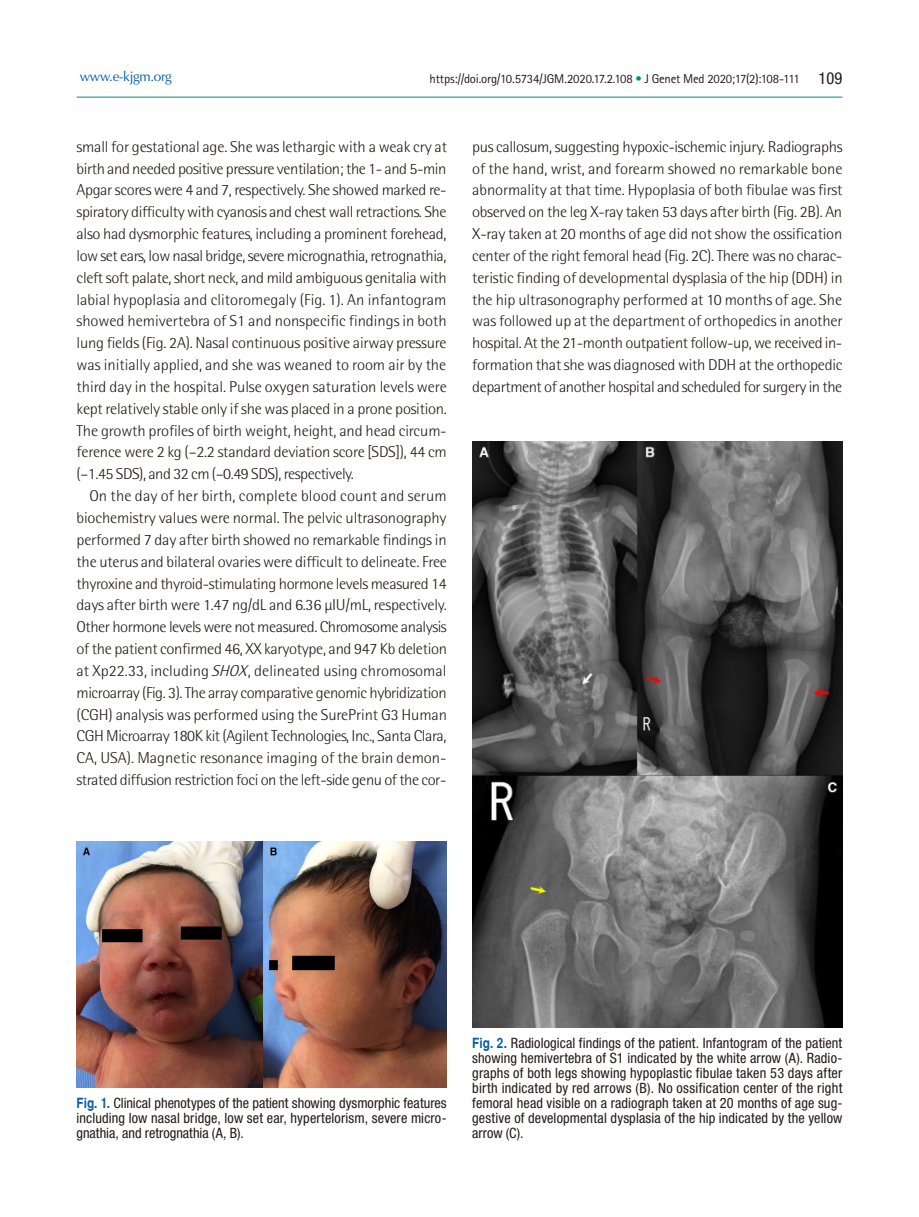
<style>
.page{position:relative;width:919px;height:1217px;background:#fff}
.page>*{position:absolute;margin:0;border:0;box-sizing:border-box;transform-origin:0 0}
.t1{font:300 15.75px/21.9px "Rotis Semi Sans Std";letter-spacing:-.03em;color:#231916;text-align:justify;scale:1.05 1}
.t2{font:condensed 14.25px/15px "Helvetica Neue";letter-spacing:.005em;color:#231916;text-align:justify}
.t3{font:13.5px "Optima LT Std";letter-spacing:-.025em;color:#005bac}
.t4{font:12.75px "Rotis Sans Serif Std";letter-spacing:-.015em;color:#231916}
.s1{color:#008b8c}
.s2{font-family:"Helvetica Neue";font-stretch:condensed;font-size:16.5px}
.s3{font-style:italic}
.s4{font-family:"Helvetica";font-weight:700;color:#005bac}
</style>
<div class="page">
<hr style="left:77px;top:97px;width:765px;height:1px;background:#008b8c">
<img style="left:77px;top:841px;width:369px;height:246px">
<img style="left:472px;top:441px;width:370px;height:586px">
<p class="t3" style="left:80px;top:69px;width:94px">www.e-kjgm.org</p>
<p class="t4" style="left:429px;top:71px;width:414px">https://doi.org/10.5734/JGM.2020.17.2.108 <span class="s1">•</span> J Genet Med 2020;17(2):108-111 <span class="s2">109</span></p>
<p class="t1" style="left:77px;top:135px;width:354px">small for gestational age. She was lethargic with a weak cry at birth and needed positive pressure ventilation; the 1- and 5-min Apgar scores were 4 and 7, respectively. She showed marked re&shy;spiratory difficulty with cyanosis and chest wall retractions. She also had dysmorphic features, including a prominent forehead, low set ears, low nasal bridge, severe micrognathia, retrognathia, cleft soft palate, short neck, and mild ambiguous genitalia with labial hypoplasia and clitoromegaly (Fig. 1). An infantogram showed hemivertebra of S1 and nonspecific findings in both lung fields (Fig. 2A). Nasal continuous positive airway pressure was initially applied, and she was weaned to room air by the third day in the hospital. Pulse oxygen saturation levels were kept relatively stable only if she was placed in a prone position.<br>The growth profiles of birth weight, height, and head circum&shy;ference were 2 kg (–2.2 standard deviation score [SDS]), 44 cm (–1.45 SDS), and 32 cm (–0.49 SDS), respectively.</p>
<p class="t1" style="left:77px;top:485px;width:354px;text-indent:13px">On the day of her birth, complete blood count and serum biochemistry values were normal. The pelvic ultrasonography performed 7 day after birth showed no remarkable findings in the uterus and bilateral ovaries were difficult to delineate. Free thyroxine and thyroid-stimulating hormone levels measured 14 days after birth were 1.47 ng/dL and 6.36 μIU/mL, respectively.<br>Other hormone levels were not measured. Chromosome analysis of the patient confirmed 46, XX karyotype, and 947 Kb deletion at Xp22.33, including <span class="s3">SHOX</span>, delineated using chromosomal microarray (Fig. 3). The array comparative genomic hybridization (CGH) analysis was performed using the SurePrint G3 Human CGH Microarray 180K kit (Agilent Technologies, Inc., Santa Clara, CA, USA). Magnetic resonance imaging of the brain demon&shy;strated diffusion restriction foci on the left-side genu of the cor-</p>
<p class="t1" style="left:472px;top:135px;width:354px">pus callosum, suggesting hypoxic-ischemic injury. Radiographs of the hand, wrist, and forearm showed no remarkable bone abnormality at that time. Hypoplasia of both fibulae was first observed on the leg X-ray taken 53 days after birth (Fig. 2B). An X-ray taken at 20 months of age did not show the ossification center of the right femoral head (Fig. 2C). There was no charac&shy;teristic finding of developmental dysplasia of the hip (DDH) in the hip ultrasonography performed at 10 months of age. She was followed up at the department of orthopedics in another hospital. At the 21-month outpatient follow-up, we received in&shy;formation that she was diagnosed with DDH at the orthopedic department of another hospital and scheduled for surgery in the</p>
<p class="t2" style="left:77px;top:1095px;width:371px"><span class="s4">Fig. 1.</span> Clinical phenotypes of the patient showing dysmorphic features including low nasal bridge, low set ear, hypertelorism, severe micro&shy;gnathia, and retrognathia (A, B).</p>
<p class="t2" style="left:472px;top:1035px;width:371px"><span class="s4">Fig. 2.</span> Radiological findings of the patient. Infantogram of the patient showing hemivertebra of S1 indicated by the white arrow (A). Radio&shy;graphs of both legs showing hypoplastic fibulae taken 53 days after birth indicated by red arrows (B). No ossification center of the right femoral head visible on a radiograph taken at 20 months of age sug&shy;gestive of developmental dysplasia of the hip indicated by the yellow arrow (C).</p>
</div>
